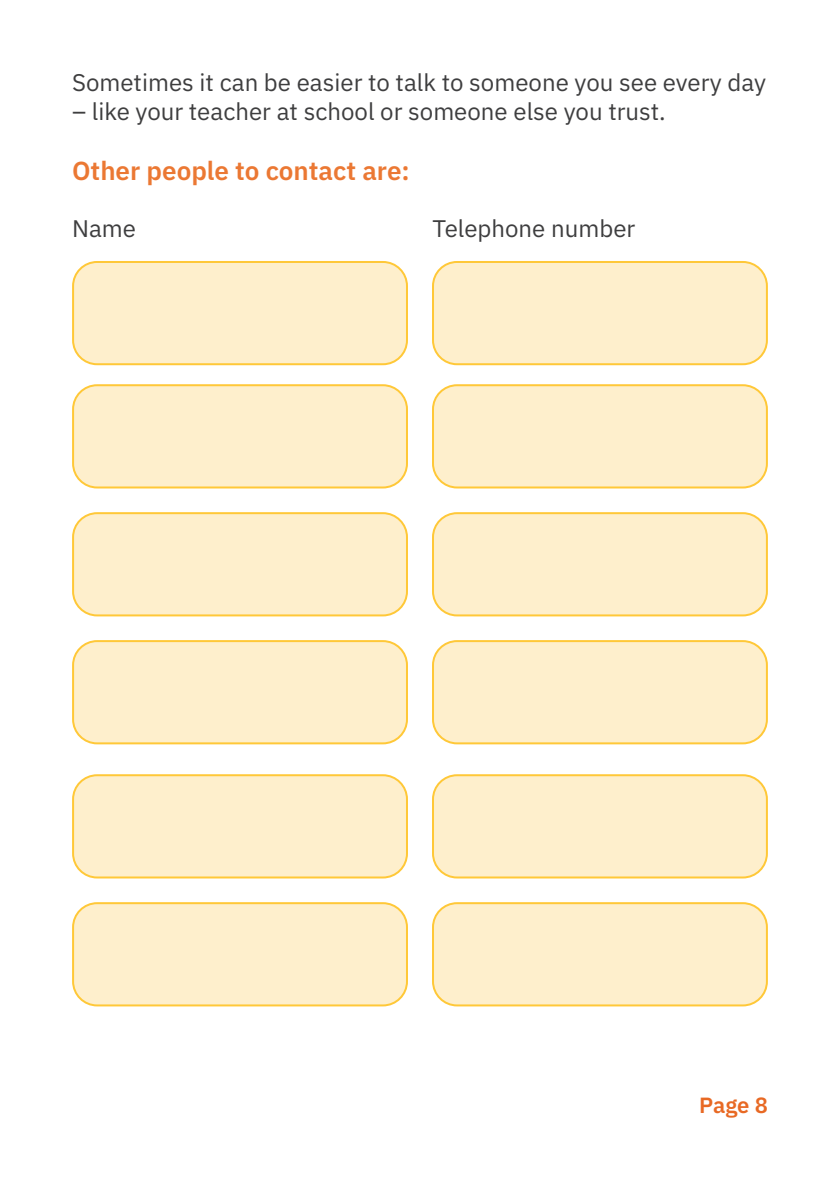
<style>
.page{position:relative;width:840px;height:1191px;background:#fff}
.page>*{position:absolute;margin:0;border:0;box-sizing:border-box;transform-origin:0 0}
.t1{font:600 26px "IBM Plex Sans";color:#eb7833}
.t2{font:24px "IBM Plex Sans";color:#3e3e3f}
.t3{font:600 22px "IBM Plex Sans";color:#e86924}
</style>
<div class="page">
<div style="left:73px;top:262px;width:334px;height:102px;background:#feefcc;border-radius:24px"></div>
<div style="left:72px;top:261px;width:336px;height:104px;border:2px solid #ffc838;border-radius:24px"></div>
<div style="left:433px;top:262px;width:333px;height:102px;background:#feefcc;border-radius:24px"></div>
<div style="left:432px;top:261px;width:335px;height:104px;border:2px solid #ffc838;border-radius:24px"></div>
<div style="left:73px;top:385px;width:334px;height:102px;background:#feefcc;border-radius:24px"></div>
<div style="left:72px;top:384px;width:336px;height:104px;border:2px solid #ffc838;border-radius:24px"></div>
<div style="left:433px;top:385px;width:333px;height:102px;background:#feefcc;border-radius:24px"></div>
<div style="left:432px;top:384px;width:335px;height:104px;border:2px solid #ffc838;border-radius:24px"></div>
<div style="left:73px;top:513px;width:334px;height:102px;background:#feefcc;border-radius:24px"></div>
<div style="left:72px;top:512px;width:336px;height:104px;border:2px solid #ffc838;border-radius:24px"></div>
<div style="left:433px;top:513px;width:333px;height:102px;background:#feefcc;border-radius:24px"></div>
<div style="left:432px;top:512px;width:335px;height:104px;border:2px solid #ffc838;border-radius:24px"></div>
<div style="left:73px;top:641px;width:334px;height:102px;background:#feefcc;border-radius:24px"></div>
<div style="left:72px;top:640px;width:336px;height:104px;border:2px solid #ffc838;border-radius:24px"></div>
<div style="left:433px;top:641px;width:333px;height:102px;background:#feefcc;border-radius:24px"></div>
<div style="left:432px;top:640px;width:335px;height:104px;border:2px solid #ffc838;border-radius:24px"></div>
<div style="left:73px;top:775px;width:334px;height:102px;background:#feefcc;border-radius:24px"></div>
<div style="left:72px;top:774px;width:336px;height:104px;border:2px solid #ffc838;border-radius:24px"></div>
<div style="left:433px;top:775px;width:333px;height:102px;background:#feefcc;border-radius:24px"></div>
<div style="left:432px;top:774px;width:335px;height:104px;border:2px solid #ffc838;border-radius:24px"></div>
<div style="left:73px;top:903px;width:334px;height:102px;background:#feefcc;border-radius:24px"></div>
<div style="left:72px;top:902px;width:336px;height:104px;border:2px solid #ffc838;border-radius:24px"></div>
<div style="left:433px;top:903px;width:333px;height:102px;background:#feefcc;border-radius:24px"></div>
<div style="left:432px;top:902px;width:335px;height:104px;border:2px solid #ffc838;border-radius:24px"></div>
<p class="t2" style="left:72px;top:64px;width:695px">Sometimes it can be easier to talk to someone you see every day</p>
<p class="t2" style="left:72px;top:93px;width:595px">– like your teacher at school or someone else you trust.</p>
<p class="t1" style="left:72px;top:150px;width:339px">Other people to contact are:</p>
<p class="t2" style="left:72px;top:210px;width:65px">Name</p>
<p class="t2" style="left:432px;top:210px;width:204px">Telephone number</p>
<p class="t3" style="left:698px;top:1087px;width:70px">Page 8</p>
</div>
